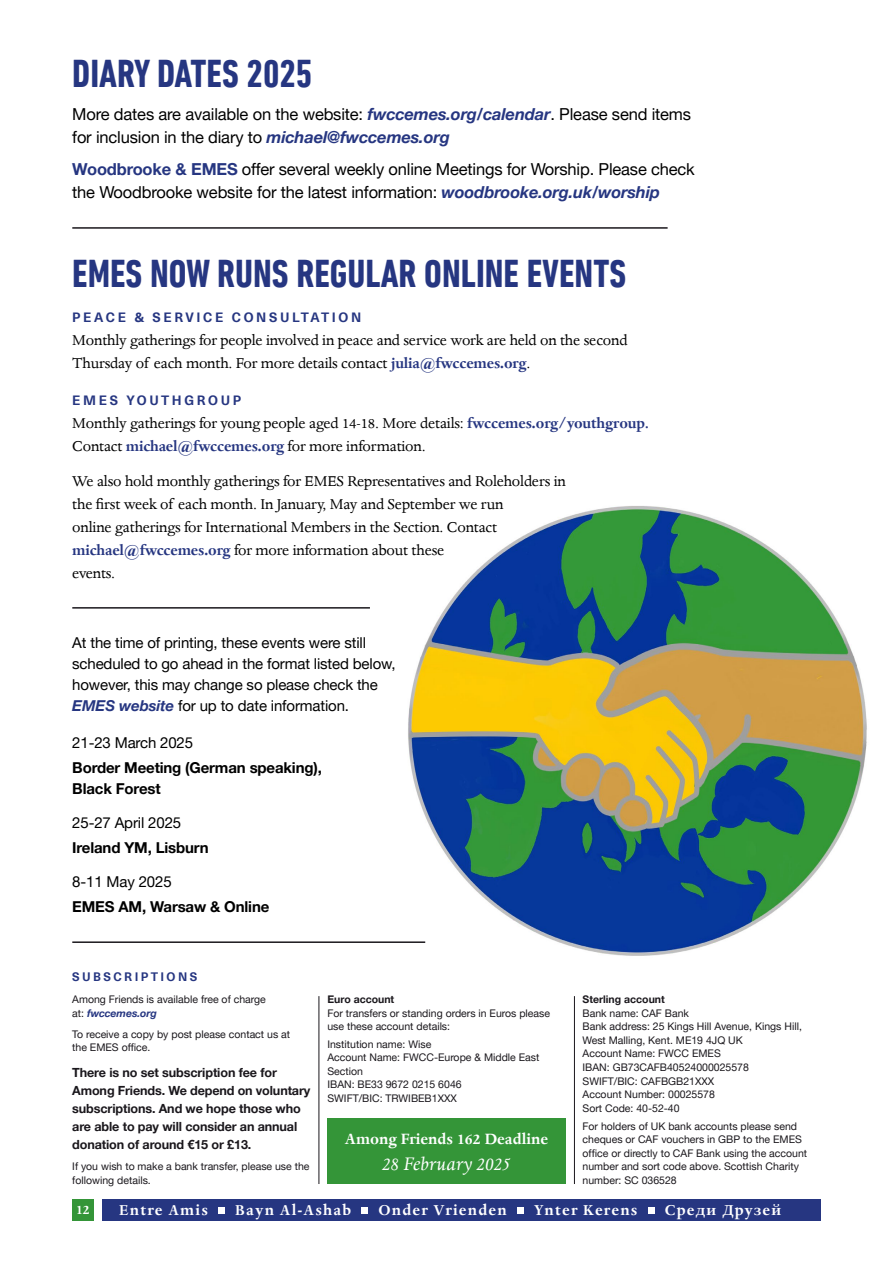
<style>
.page{position:relative;width:893px;height:1263px;background:#fff}
.page>*{position:absolute;margin:0;border:0;box-sizing:border-box;transform-origin:0 0}
.Headline_2{font:700 condensed 39.6px "DIN Next LT Pro";color:#263681}
.t1{font:italic 21px "Dante MT Pro";color:#fff}
.t2{font:700 17.25px "Dante MT Pro";color:#fff}
.Body{font:16.5px/23.1px "Dante MT Pro";letter-spacing:-.01em;color:#000}
.Body_Alt{font:16.5px/23.1px "Helvetica Neue LT Pro";letter-spacing:-.01em;color:#000}
.Diary_Title{font:15px/21px "Helvetica Neue LT Pro";letter-spacing:-.01em;color:#000}
.Diary_Date{font:700 15px/21px "Helvetica Neue LT Pro";letter-spacing:-.01em;color:#000}
.t3{font:700 15px "Dantee Text";letter-spacing:.08em;color:#fff}
.Diary_Date-2{font:15px "Helvetica Neue LT Pro";letter-spacing:-.01em;color:#000}
.t4{font:700 15px "Dante MT Pro";color:#fff}
.t5{font:700 13.2px "Neue Haas Unica Pro";letter-spacing:.2em;color:#263681}
.t6{font:700 12.6px/18px "Helvetica Neue LT Pro";letter-spacing:-.01em;color:#1a171c}
.t7{font:700 12px "Neue Haas Unica Pro";letter-spacing:.2em;color:#263681}
.t8{font:10.5px/13.5px "Helvetica Neue LT Pro";color:#1a171c}
.t9{font:700 10.5px "Helvetica Neue LT Pro";color:#1a171c}
.s1{font-weight:700;font-style:italic;color:#263681}
.s2{font-weight:700;color:#263681}
.s3{font-weight:500;color:#263681}
.s4{font-weight:700}
</style>
<div class="page">
<img style="left:408px;top:506px;width:459px;height:450px">
<hr style="left:319px;top:996px;width:1px;height:188px;background:#1a171c">
<hr style="left:574px;top:996px;width:1px;height:188px;background:#1a171c">
<hr style="left:72px;top:941px;width:353px;height:2px;background:#1a171c">
<div style="left:327px;top:1118px;width:239px;height:66px;background:#349538"></div>
<hr style="left:72px;top:227px;width:596px;height:2px;background:#1a171c">
<hr style="left:72px;top:607px;width:298px;height:2px;background:#1a171c">
<div style="left:72px;top:1199px;width:22px;height:21px;background:#349538"></div>
<div style="left:102px;top:1199px;width:719px;height:21px;background:#263681"></div>
<svg style="left:219px;top:1207px;width:6px;height:6px"></svg>
<svg style="left:362px;top:1207px;width:6px;height:6px"></svg>
<svg style="left:517px;top:1207px;width:6px;height:6px"></svg>
<svg style="left:648px;top:1207px;width:6px;height:6px"></svg>
<p class="Headline_2" style="left:72px;top:51px;width:242px">DIARY DATES 2025</p>
<p class="Body_Alt" style="left:72px;top:102px;width:620px">More dates are available on the website: <span class="s1">fwccemes.org/calendar</span>. Please send items for inclusion in the diary to <span class="s1">michael@fwccemes.org</span></p>
<p class="Body_Alt" style="left:72px;top:157px;width:624px"><span class="s2">Woodbrooke &amp; EMES</span> offer several weekly online Meetings for Worship. Please check the Woodbrooke website for the latest information: <span class="s1">woodbrooke.org.uk/worship</span></p>
<p class="Headline_2" style="left:72px;top:251px;width:555px">EMES NOW RUNS REGULAR ONLINE EVENTS</p>
<p class="t5" style="left:72px;top:309px;width:291px">PEACE &amp; SERVICE CONSULTATION</p>
<p class="Body" style="left:72px;top:329px;width:557px">Monthly gatherings for people involved in peace and service work are held on the second<br>Thursday of each month. For more details contact <span class="s2">julia@fwccemes.org</span>.</p>
<p class="t5" style="left:72px;top:392px;width:170px">EMES YOUTHGROUP</p>
<p class="Body" style="left:72px;top:412px;width:578px">Monthly gatherings for young people aged 14-18. More details: <span class="s2">fwccemes.org/youthgroup</span><span class="s3">.<br></span>Contact <span class="s2">michael@fwccemes.org</span> for more information.</p>
<p class="Body" style="left:72px;top:469px;width:495px">We also hold monthly gatherings for EMES Representatives and Roleholders in the first week of each month. In January, May and September we run<br>online gatherings for International Members in the Section. Contact <span class="s2">michael@fwccemes.org</span> for more information about these<br>events.</p>
<p class="Diary_Title" style="left:72px;top:632px;width:325px">At the time of printing, these events were still scheduled to go ahead in the format listed below, however, this may change so please check the <span class="s1">EMES website</span> for up to date information.</p>
<p class="Diary_Date-2" style="left:72px;top:734px;width:122px">21-23 March 2025</p>
<p class="Diary_Date" style="left:72px;top:757px;width:251px">Border Meeting (German speaking),<br>Black Forest</p>
<p class="Diary_Date-2" style="left:72px;top:814px;width:110px">25-27 April 2025</p>
<p class="Diary_Date" style="left:72px;top:837px;width:138px">Ireland YM, Lisburn</p>
<p class="Diary_Date-2" style="left:72px;top:873px;width:101px">8-11 May 2025</p>
<p class="Diary_Date" style="left:72px;top:896px;width:199px">EMES AM, Warsaw &amp; Online</p>
<p class="t7" style="left:72px;top:969px;width:126px">SUBSCRIPTIONS</p>
<p class="t8" style="left:72px;top:992px;width:195px">Among Friends is available free of charge at: <span class="s1">fwccemes.org</span></p>
<p class="t8" style="left:72px;top:1027px;width:219px">To receive a copy by post please contact us at the EMES office.</p>
<p class="t6" style="left:72px;top:1063px;width:240px">There is no set subscription fee for Among Friends. We depend on voluntary subscriptions. And we hope those who are able to pay will consider an annual donation of around €15 or £13.</p>
<p class="t8" style="left:72px;top:1159px;width:239px">If you wish to make a bank transfer, please use the following details.</p>
<p class="t8" style="left:327px;top:992px;width:224px"><span class="s4">Euro account<br></span>For transfers or standing orders in Euros please use these account details:</p>
<p class="t8" style="left:327px;top:1037px;width:105px">Institution name: Wise</p>
<p class="t8" style="left:327px;top:1050px;width:213px">Account Name: FWCC-Europe &amp; Middle East<br>Section</p>
<p class="t8" style="left:327px;top:1077px;width:136px">IBAN: BE33 9672 0215 6046</p>
<p class="t8" style="left:327px;top:1091px;width:131px">SWIFT/BIC: TRWIBEB1XXX</p>
<p class="t2" style="left:345px;top:1129px;width:205px">Among Friends 162 Deadline</p>
<p class="t1" style="left:382px;top:1151px;width:130px">28 February 2025</p>
<p class="t9" style="left:583px;top:993px;width:84px">Sterling account</p>
<p class="t8" style="left:583px;top:1006px;width:108px">Bank name: CAF Bank</p>
<p class="t8" style="left:583px;top:1019px;width:221px">Bank address: 25 Kings Hill Avenue, Kings Hill,<br>West Malling, Kent. ME19 4JQ UK</p>
<p class="t8" style="left:583px;top:1047px;width:140px">Account Name: FWCC EMES</p>
<p class="t8" style="left:583px;top:1060px;width:168px">IBAN: GB73CAFB40524000025578</p>
<p class="t8" style="left:583px;top:1074px;width:133px">SWIFT/BIC: CAFBGB21XXX</p>
<p class="t8" style="left:583px;top:1087px;width:134px">Account Number: 00025578</p>
<p class="t8" style="left:583px;top:1101px;width:99px">Sort Code: 40-52-40</p>
<p class="t8" style="left:583px;top:1119px;width:226px">For holders of UK bank accounts please send cheques or CAF vouchers in GBP to the EMES office or directly to CAF Bank using the account</p>
<p class="t8" style="left:583px;top:1159px;width:218px">number and sort code above. Scottish Charity number: SC 036528</p>
<h3 class="t4" style="left:76px;top:1201px;width:15px">12</h3>
<h3 class="t3" style="left:119px;top:1200px;width:90px">Entre Amis</h3>
<h3 class="t3" style="left:235px;top:1200px;width:118px">Bayn Al-Ashab</h3>
<h3 class="t3" style="left:378px;top:1200px;width:130px">Onder Vrienden</h3>
<h3 class="t3" style="left:534px;top:1200px;width:105px">Ynter Kerens</h3>
<h3 class="t3" style="left:665px;top:1200px;width:118px">Cpeди Дpyзeй</h3>
</div>
